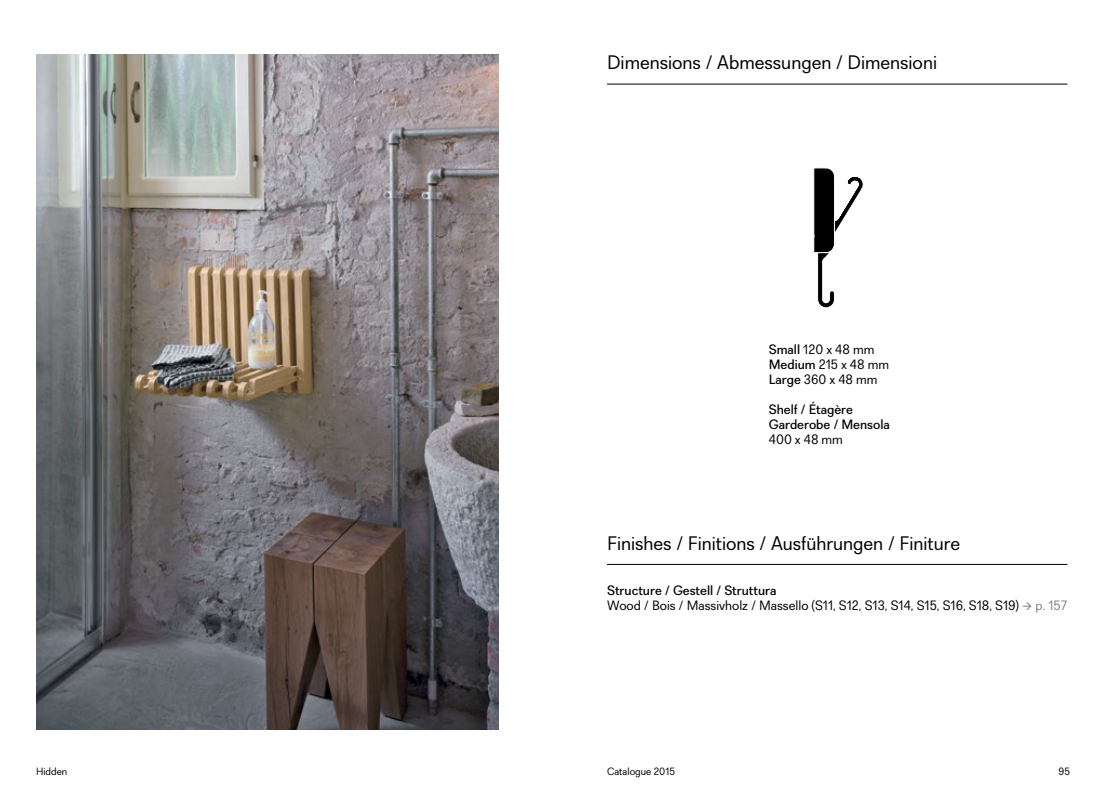
<style>
.page{position:relative;width:1106px;height:796px;background:#fff}
.page>*{position:absolute;margin:0;border:0;box-sizing:border-box;transform-origin:0 0}
.t1{font:19.5px "Recta";color:#000}
.t2{font:13.5px/15px "Recta";color:#000}
.t3{font:500 13.5px/15px "Recta";color:#000}
.t4{font:10.5px "Recta";color:#000}
.s1{font-weight:500}
.s2{color:#808285}
</style>
<div class="page">
<img style="left:36px;top:54px;width:463px;height:675px">
<svg style="left:813px;top:168px;width:51px;height:140px"></svg>
<hr style="left:607px;top:84px;width:460px;height:1px;background:#000">
<hr style="left:607px;top:564px;width:460px;height:1px;background:#000">
<p class="t4" style="left:36px;top:764px;width:33px">Hidden</p>
<h1 class="t1" style="left:607px;top:51px;width:331px">Dimensions / Abmessungen / Dimensioni</h1>
<p class="t2" style="left:769px;top:342px;width:122px"><span class="s1">Small</span> 120 x 48 mm<br><span class="s1">Medium</span> 215 x 48 mm<br><span class="s1">Large</span> 360 x 48 mm</p>
<p class="t3" style="left:769px;top:402px;width:123px">Shelf / Étagère<br>Garderobe / Mensola</p>
<p class="t2" style="left:769px;top:432px;width:76px">400 x 48 mm</p>
<h1 class="t1" style="left:607px;top:531px;width:354px">Finishes / Finitions / Ausführungen / Finiture</h1>
<p class="t2" style="left:607px;top:582px;width:461px"><span class="s1">Structure / Gestell / Struttura<br></span>Wood / Bois / Massivholz / Massello (S11, S12, S13, S14, S15, S16, S18, S19) <span class="s2">→ p. 157</span></p>
<p class="t4" style="left:607px;top:764px;width:69px">Catalogue 2015</p>
<p class="t4" style="left:1058px;top:764px;width:13px">95</p>
</div>
